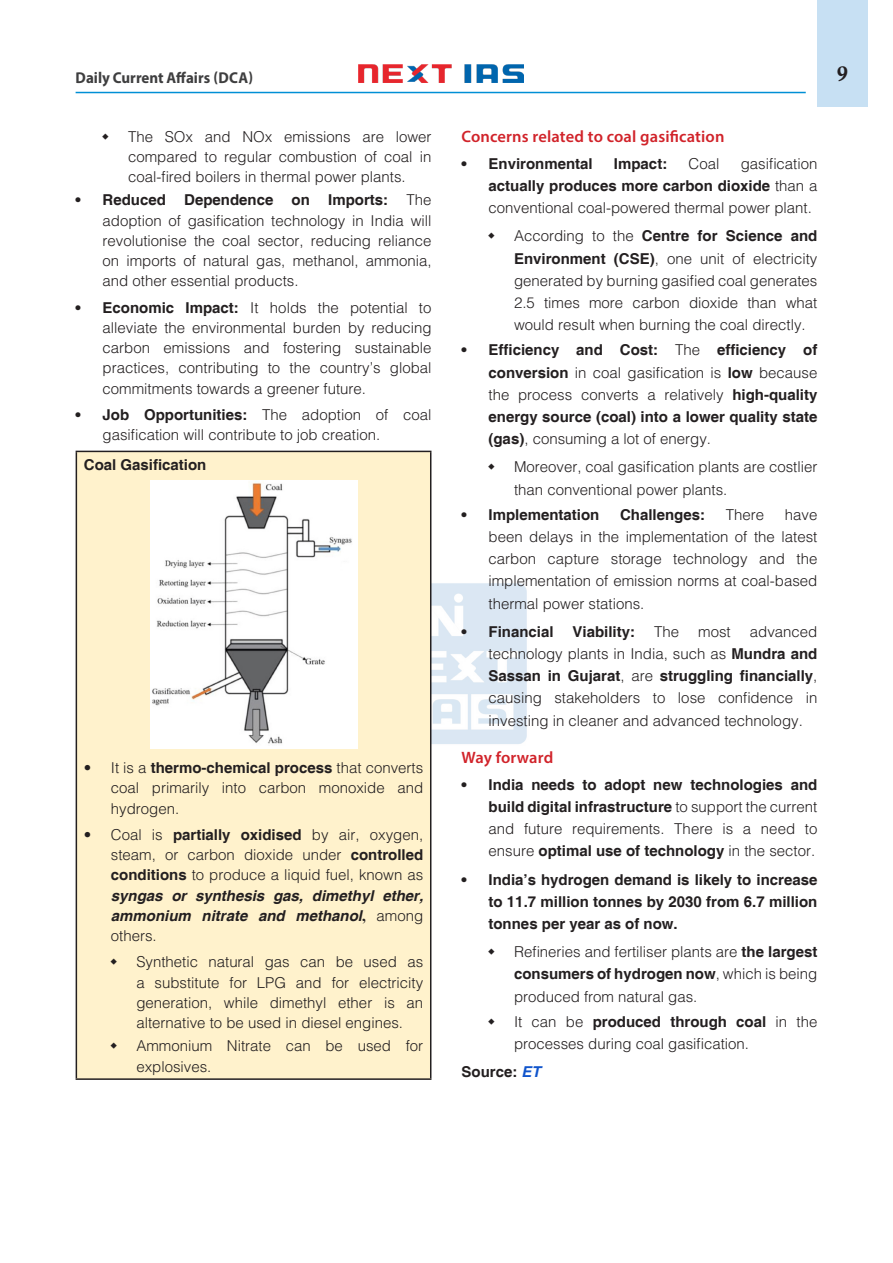
<style>
.page{position:relative;width:893px;height:1263px;background:#fff}
.page>*{position:absolute;margin:0;border:0;box-sizing:border-box;transform-origin:0 0}
.t1{font:21px "Calis MT Bol";color:#231f20}
.H-2{font:600 16.5px "Myriad Pro";letter-spacing:.01em;color:#d1232a}
.t2{font:700 15.75px "Myriad Pro";color:#3e3e3f;scale:.95 1}
.t3{font:300 15px/20.2px "Helvetica";color:#231f20;text-align:justify}
.body{font:700 15px/22.2px "Helvetica";color:#231f20;text-align:justify}
.s1{font-weight:700}
.s2{font-weight:700;font-style:italic}
.s3{font-family:"Times New Roman";font-weight:700}
.s4{font-weight:300}
.s5{font-style:italic;color:#15c}
</style>
<div class="page">
<div style="left:817px;top:0;width:51px;height:107px;background:#c7e0f3"></div>
<img style="left:358px;top:64px;width:165px;height:19px">
<hr style="left:76px;top:92px;width:730px;height:1px;background:#008fd5">
<img style="left:431px;top:580px;width:96px;height:168px">
<div style="left:76px;top:451px;width:355px;height:628px;background:#fff2cc"></div>
<hr style="left:76px;top:451px;width:355px;height:1px;background:#231f20">
<hr style="left:76px;top:1078px;width:355px;height:2px;background:#231f20">
<hr style="left:76px;top:452px;width:1px;height:626px;background:#231f20">
<hr style="left:430px;top:452px;width:1px;height:626px;background:#231f20">
<img style="left:150px;top:480px;width:207px;height:268px">
<p class="t2" style="left:76px;top:67px;width:188px">Daily Current Affairs (DCA)</p>
<h1 class="t1" style="left:837px;top:62px;width:12px">9</h1>
<p class="t3" style="left:128px;top:126px;width:305px">The SOx and NOx emissions are lower compared to regular combustion of coal in coal-fired boilers in thermal power plants.</p>
<p class="t3" style="left:103px;top:189px;width:330px;text-indent:-27px"><span class="s1">• Reduced Dependence on Imports:</span> The adoption of gasification technology in India will revolutionise the coal sector, reducing reliance on imports of natural gas, methanol, ammonia, and other essential products.</p>
<p class="t3" style="left:103px;top:297px;width:330px;text-indent:-27px"><span class="s1">• Economic Impact:</span> It holds the potential to alleviate the environmental burden by reducing carbon emissions and fostering sustainable practices, contributing to the country’s global commitments towards a greener future.</p>
<p class="t3" style="left:103px;top:404px;width:330px;text-indent:-27px"><span class="s1">• Job Opportunities:</span> The adoption of coal gasification will contribute to job creation.</p>
<p class="body" style="left:84px;top:454px;width:124px">Coal Gasification</p>
<p class="t3" style="left:111px;top:757px;width:314px;text-indent:-27px">• It is a <span class="s1">thermo-chemical process</span> that converts coal primarily into carbon monoxide and hydrogen.</p>
<p class="t3" style="left:111px;top:824px;width:314px;text-indent:-27px">• Coal is <span class="s1">partially oxidised</span> by air, oxygen, steam, or carbon dioxide under <span class="s1">controlled conditions</span> to produce a liquid fuel, known as <span class="s2">syngas or synthesis gas, dimethyl ether, ammonium nitrate and methanol</span><span class="s3">,</span> among others.</p>
<p class="t3" style="left:136px;top:951px;width:288px">Synthetic natural gas can be used as a substitute for LPG and for electricity generation, while dimethyl ether is an alternative to be used in diesel engines.</p>
<p class="t3" style="left:136px;top:1035px;width:288px">Ammonium Nitrate can be used for explosives.</p>
<p class="H-2" style="left:461px;top:126px;width:264px">Concerns related to coal gasification</p>
<p class="body" style="left:461px;top:153px;width:133px">• Environmental</p>
<p class="body" style="left:614px;top:153px;width:55px">Impact:</p>
<p class="t3" style="left:689px;top:153px;width:32px">Coal</p>
<p class="t3" style="left:488px;top:152px;width:330px;line-height:22.2px;text-indent:252px">gasification <span class="s1">actually produces more carbon dioxide</span> than a conventional coal-powered thermal power plant.</p>
<p class="t3" style="left:514px;top:224px;width:305px;line-height:22.2px">According to the <span class="s1">Centre for Science and Environment (CSE)</span>, one unit of electricity generated by burning gasified coal generates 2.5 times more carbon dioxide than what would result when burning the coal directly.</p>
<p class="body" style="left:488px;top:340px;width:330px;text-indent:-27px">• Efficiency and Cost: <span class="s4">The</span> efficiency of conversion <span class="s4">in coal gasification is</span> low <span class="s4">because the process converts a relatively</span> high-quality energy source (coal) into a lower quality state (gas)<span class="s4">, consuming a lot of energy.</span></p>
<p class="t3" style="left:514px;top:455px;width:305px;line-height:22.2px">Moreover, coal gasification plants are costlier than conventional power plants.</p>
<p class="body" style="left:461px;top:504px;width:139px">• Implementation</p>
<p class="body" style="left:620px;top:504px;width:87px">Challenges:</p>
<p class="t3" style="left:726px;top:504px;width:40px">There</p>
<p class="t3" style="left:488px;top:503px;width:330px;line-height:22.2px;text-indent:296px">have been delays in the implementation of the latest carbon capture storage technology and the implementation of emission norms at coal-based thermal power stations.</p>
<p class="body" style="left:461px;top:621px;width:94px">• Financial</p>
<p class="body" style="left:573px;top:621px;width:64px">Viability:</p>
<p class="t3" style="left:654px;top:621px;width:27px">The</p>
<p class="t3" style="left:698px;top:621px;width:34px">most</p>
<p class="t3" style="left:488px;top:620px;width:330px;line-height:22.2px;text-indent:261px">advanced technology plants in India, such as <span class="s1">Mundra and Sassan in Gujarat</span>, are <span class="s1">struggling financially</span>, causing stakeholders to lose confidence in investing in cleaner and advanced technology.</p>
<p class="H-2" style="left:461px;top:747px;width:93px">Way forward</p>
<p class="body" style="left:488px;top:774px;width:330px;text-indent:-27px">• India needs to adopt new technologies and build digital infrastructure <span class="s4">to support the current and future requirements. There is a need to ensure</span> optimal use of technology <span class="s4">in the sector.</span></p>
<p class="body" style="left:488px;top:869px;width:330px;text-indent:-27px">• India’s hydrogen demand is likely to increase to 11.7 million tonnes by 2030 from 6.7 million tonnes per year as of now.</p>
<p class="t3" style="left:514px;top:940px;width:305px;line-height:22.2px">Refineries and fertiliser plants are <span class="s1">the largest consumers of hydrogen now</span>, which is being produced from natural gas.</p>
<p class="t3" style="left:514px;top:1010px;width:305px;line-height:22.2px">It can be <span class="s1">produced through coal</span> in the processes during coal gasification.</p>
<p class="body" style="left:461px;top:1061px;width:81px">Source: <span class="s5">ET</span></p>
</div>
